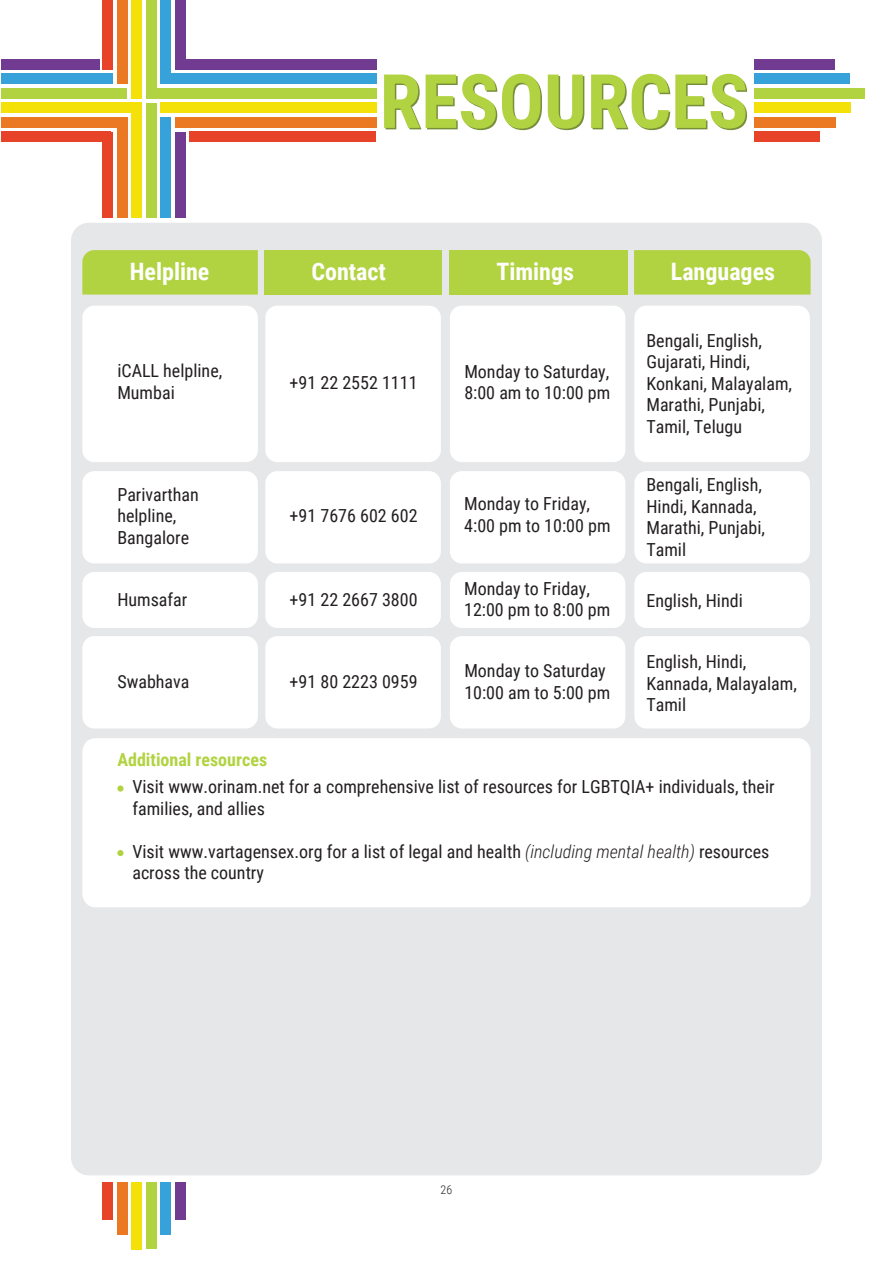
<style>
.page{position:relative;width:893px;height:1263px;background:#fff}
.page>*{position:absolute;margin:0;border:0;box-sizing:border-box;transform-origin:0 0}
.t1{font:700 75px "Roboto Condensed";color:#778f3a}
.t2{font:700 24px "Roboto Condensed";color:#fff}
.t3{font:18px/21.6px "Roboto Condensed";color:#231f20}
.t4{font:700 18px "Roboto Condensed";color:#b2d341}
.t5{font:300 12px "Roboto Condensed";color:#231f20}
.s1{font-weight:300;font-style:italic}
</style>
<div class="page">
<div style="left:71px;top:223px;width:751px;height:952px;background:#e6e7e8;border-radius:18px"></div>
<div style="left:1px;top:132px;width:110px;height:10px;background:#e74328"></div>
<div style="left:1px;top:117px;width:124px;height:11px;background:#eb7924"></div>
<div style="left:1px;top:103px;width:141px;height:10px;background:#f4e109"></div>
<div style="left:146px;top:88px;width:230px;height:11px;background:#b2d341"></div>
<div style="left:1px;top:73px;width:112px;height:11px;background:#37a1da"></div>
<div style="left:176px;top:59px;width:200px;height:10px;background:#703b91"></div>
<div style="left:146px;top:0;width:10px;height:98px;background:#b2d341"></div>
<div style="left:161px;top:0;width:10px;height:84px;background:#37a1da"></div>
<div style="left:175px;top:0;width:11px;height:69px;background:#703b91"></div>
<div style="left:102px;top:0;width:11px;height:69px;background:#e74328"></div>
<div style="left:117px;top:0;width:10px;height:84px;background:#eb7924"></div>
<div style="left:131px;top:0;width:11px;height:99px;background:#f4e109"></div>
<div style="left:189px;top:132px;width:187px;height:10px;background:#e74328"></div>
<div style="left:175px;top:117px;width:201px;height:11px;background:#eb7924"></div>
<div style="left:160px;top:103px;width:216px;height:10px;background:#f4e109"></div>
<div style="left:1px;top:88px;width:126px;height:11px;background:#b2d341"></div>
<div style="left:161px;top:73px;width:215px;height:11px;background:#37a1da"></div>
<div style="left:1px;top:59px;width:99px;height:10px;background:#703b91"></div>
<div style="left:754px;top:88px;width:111px;height:11px;background:#b2d341"></div>
<div style="left:754px;top:59px;width:81px;height:10px;background:#703b91"></div>
<div style="left:754px;top:132px;width:66px;height:10px;background:#e74328"></div>
<div style="left:754px;top:117px;width:82px;height:11px;background:#eb7924"></div>
<div style="left:754px;top:103px;width:97px;height:10px;background:#f4e109"></div>
<div style="left:754px;top:73px;width:96px;height:11px;background:#37a1da"></div>
<div style="left:102px;top:132px;width:11px;height:86px;background:#e74328"></div>
<div style="left:117px;top:117px;width:10px;height:101px;background:#eb7924"></div>
<div style="left:131px;top:103px;width:11px;height:115px;background:#f4e109"></div>
<div style="left:146px;top:103px;width:10px;height:115px;background:#b2d341"></div>
<div style="left:161px;top:117px;width:10px;height:101px;background:#37a1da"></div>
<div style="left:175px;top:132px;width:11px;height:86px;background:#703b91"></div>
<div style="left:146px;top:1182px;width:10px;height:66px;background:#b2d341"></div>
<div style="left:161px;top:1182px;width:10px;height:52px;background:#37a1da"></div>
<div style="left:175px;top:1182px;width:11px;height:38px;background:#703b91"></div>
<div style="left:102px;top:1182px;width:11px;height:38px;background:#e74328"></div>
<div style="left:117px;top:1182px;width:10px;height:52px;background:#eb7924"></div>
<div style="left:131px;top:1182px;width:11px;height:67px;background:#f4e109"></div>
<div style="left:634px;top:306px;width:176px;height:156px;background:#fff;border-radius:12px"></div>
<div style="left:450px;top:306px;width:175px;height:156px;background:#fff;border-radius:12px"></div>
<div style="left:265px;top:306px;width:176px;height:156px;background:#fff;border-radius:12px"></div>
<div style="left:82px;top:306px;width:176px;height:156px;background:#fff;border-radius:12px"></div>
<div style="left:82px;top:471px;width:176px;height:92px;background:#fff;border-radius:12px"></div>
<div style="left:265px;top:471px;width:176px;height:92px;background:#fff;border-radius:12px"></div>
<div style="left:450px;top:471px;width:175px;height:92px;background:#fff;border-radius:12px"></div>
<div style="left:634px;top:471px;width:176px;height:92px;background:#fff;border-radius:12px"></div>
<div style="left:82px;top:636px;width:176px;height:92px;background:#fff;border-radius:12px"></div>
<div style="left:265px;top:636px;width:176px;height:92px;background:#fff;border-radius:12px"></div>
<div style="left:450px;top:636px;width:175px;height:92px;background:#fff;border-radius:12px"></div>
<div style="left:634px;top:636px;width:176px;height:92px;background:#fff;border-radius:12px"></div>
<div style="left:82px;top:572px;width:176px;height:56px;background:#fff;border-radius:12px"></div>
<div style="left:265px;top:572px;width:176px;height:56px;background:#fff;border-radius:12px"></div>
<div style="left:450px;top:572px;width:175px;height:56px;background:#fff;border-radius:12px"></div>
<div style="left:634px;top:572px;width:176px;height:56px;background:#fff;border-radius:12px"></div>
<div style="left:82px;top:738px;width:729px;height:169px;background:#fff"></div>
<div style="left:634px;top:250px;width:177px;height:45px;background:#b2d341"></div>
<div style="left:449px;top:250px;width:178px;height:45px;background:#b2d341"></div>
<div style="left:265px;top:250px;width:177px;height:45px;background:#b2d341"></div>
<div style="left:82px;top:250px;width:176px;height:45px;background:#b2d341"></div>
<svg style="left:117px;top:785px;width:7px;height:7px"></svg>
<div style="left:117px;top:850px;width:7px;height:6px;background:#b2d341;border-radius:50%"></div>
<h1 class="t1" style="left:381px;top:50px;width:370px">RESOURCES</h1>
<h2 class="t2" style="left:130px;top:255px;width:81px">Helpline</h2>
<h2 class="t2" style="left:311px;top:255px;width:76px">Contact</h2>
<h2 class="t2" style="left:496px;top:255px;width:79px">Timings</h2>
<h2 class="t2" style="left:671px;top:255px;width:106px">Languages</h2>
<p class="t3" style="left:117px;top:359px;width:106px">iCALL helpline,<br>Mumbai</p>
<p class="t3" style="left:464px;top:360px;width:148px">Monday to Saturday,<br>8:00 am to 10:00 pm</p>
<p class="t3" style="left:290px;top:371px;width:129px">+91 22 2552 1111</p>
<p class="t3" style="left:117px;top:483px;width:83px">Parivarthan helpline,<br>Bangalore</p>
<p class="t3" style="left:464px;top:492px;width:148px">Monday to Friday,<br>4:00 pm to 10:00 pm</p>
<p class="t3" style="left:290px;top:504px;width:130px">+91 7676 602 602</p>
<p class="t3" style="left:117px;top:589px;width:72px">Humsafar</p>
<p class="t3" style="left:290px;top:589px;width:129px">+91 22 2667 3800</p>
<p class="t3" style="left:464px;top:577px;width:148px">Monday to Friday,<br>12:00 pm to 8:00 pm</p>
<p class="t3" style="left:646px;top:329px;width:147px">Bengali, English,<br>Gujarati, Hindi,<br>Konkani, Malayalam,<br>Marathi, Punjabi,<br>Tamil, Telugu</p>
<p class="t3" style="left:646px;top:473px;width:120px">Bengali, English,<br>Hindi, Kannada,<br>Marathi, Punjabi,<br>Tamil</p>
<p class="t3" style="left:646px;top:589px;width:98px">English, Hindi</p>
<p class="t3" style="left:117px;top:670px;width:74px">Swabhava</p>
<p class="t3" style="left:290px;top:670px;width:129px">+91 80 2223 0959</p>
<p class="t3" style="left:464px;top:659px;width:148px">Monday to Saturday<br>10:00 am to 5:00 pm</p>
<p class="t3" style="left:646px;top:650px;width:152px">English, Hindi,<br>Kannada, Malayalam,<br>Tamil</p>
<p class="t4" style="left:117px;top:747px;width:151px">Additional resources</p>
<p class="t3" style="left:132px;top:775px;width:644px">Visit www.orinam.net for a comprehensive list of resources for LGBTQIA+ individuals, their families, and allies</p>
<p class="t3" style="left:132px;top:840px;width:638px">Visit www.vartagensex.org for a list of legal and health <span class="s1">(including mental health)</span> resources across the country</p>
<p class="t5" style="left:441px;top:1182px;width:13px">26</p>
</div>
